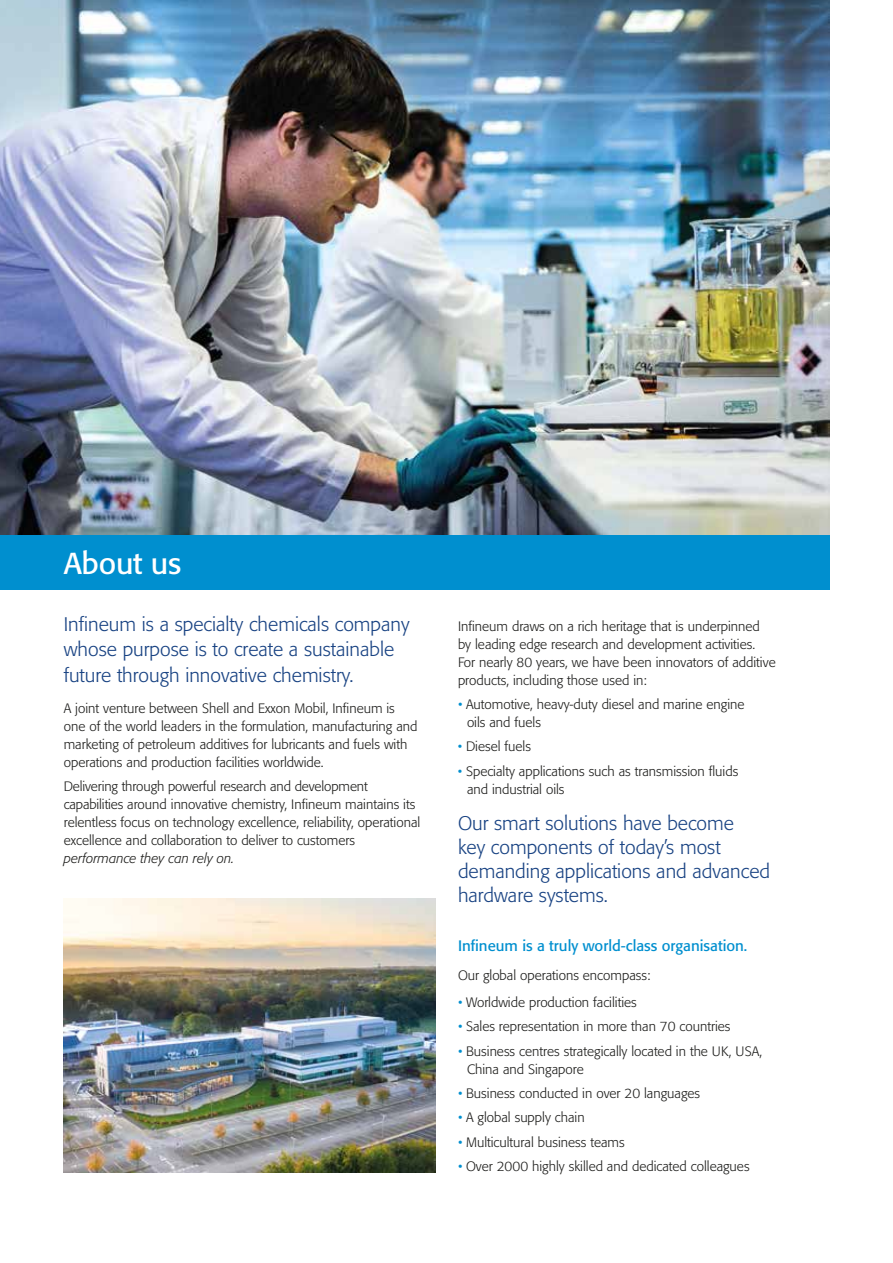
<style>
.page{position:relative;width:893px;height:1263px;background:#fff}
.page>*{position:absolute;margin:0;border:0;box-sizing:border-box;transform-origin:0 0}
.t1{font:30px "Formata";letter-spacing:-.01em;color:#fff}
.t2{font:300 19.5px/24px "Formata";color:#194383}
.t3{font:15px "Formata";color:#008fcf}
.t4{font:300 13.5px/18px "Formata";color:#1d1d1b}
.t5{font:italic 300 13.5px "Formata";color:#1d1d1b}
.s1{color:#008fcf}
</style>
<div class="page">
<img style="left:0;top:0;width:829px;height:535px">
<img style="left:64px;top:899px;width:372px;height:274px">
<div style="left:0;top:535px;width:829px;height:54px;background:#008fcf"></div>
<h1 class="t1" style="left:64px;top:545px;width:119px">About us</h1>
<h2 class="t2" style="left:64px;top:611px;width:347px;line-height:25.5px">Infineum is a specialty chemicals company whose purpose is to create a sustainable future through innovative chemistry.</h2>
<p class="t4" style="left:64px;top:699px;width:355px">A joint venture between Shell and Exxon Mobil, Infineum is one of the world leaders in the formulation, manufacturing and marketing of petroleum additives for lubricants and fuels with operations and production facilities worldwide.</p>
<p class="t4" style="left:64px;top:777px;width:358px">Delivering through powerful research and development capabilities around innovative chemistry, Infineum maintains its relentless focus on technology excellence, reliability, operational excellence and collaboration to deliver to customers</p>
<p class="t5" style="left:64px;top:850px;width:172px">performance they can rely on.</p>
<p class="t4" style="left:458px;top:617px;width:319px">Infineum draws on a rich heritage that is underpinned by leading edge research and development activities.<br>For nearly 80 years, we have been innovators of additive products, including those used in:</p>
<p class="t4" style="left:467px;top:695px;width:279px;text-indent:-9px"><span class="s1">•</span> Automotive, heavy-duty diesel and marine engine oils and fuels</p>
<p class="t4" style="left:458px;top:738px;width:75px"><span class="s1">•</span> Diesel fuels</p>
<p class="t4" style="left:467px;top:762px;width:273px;text-indent:-9px"><span class="s1">•</span> Specialty applications such as transmission fluids and industrial oils</p>
<h2 class="t2" style="left:458px;top:811px;width:314px">Our smart solutions have become<br>key components of today’s most demanding applications and advanced hardware systems.</h2>
<p class="t3" style="left:458px;top:937px;width:291px">Infineum is a truly world-class organisation.</p>
<p class="t4" style="left:458px;top:967px;width:194px">Our global operations encompass:</p>
<p class="t4" style="left:458px;top:993px;width:180px"><span class="s1">•</span> Worldwide production facilities</p>
<p class="t4" style="left:458px;top:1018px;width:274px"><span class="s1">•</span> Sales representation in more than 70 countries</p>
<p class="t4" style="left:467px;top:1042px;width:297px;text-indent:-9px"><span class="s1">•</span> Business centres strategically located in the UK, USA,<br>China and Singapore</p>
<p class="t4" style="left:458px;top:1084px;width:244px"><span class="s1">•</span> Business conducted in over 20 languages</p>
<p class="t4" style="left:458px;top:1109px;width:128px"><span class="s1">•</span> A global supply chain</p>
<p class="t4" style="left:458px;top:1133px;width:168px"><span class="s1">•</span> Multicultural business teams</p>
<p class="t4" style="left:458px;top:1157px;width:293px"><span class="s1">•</span> Over 2000 highly skilled and dedicated colleagues</p>
</div>
